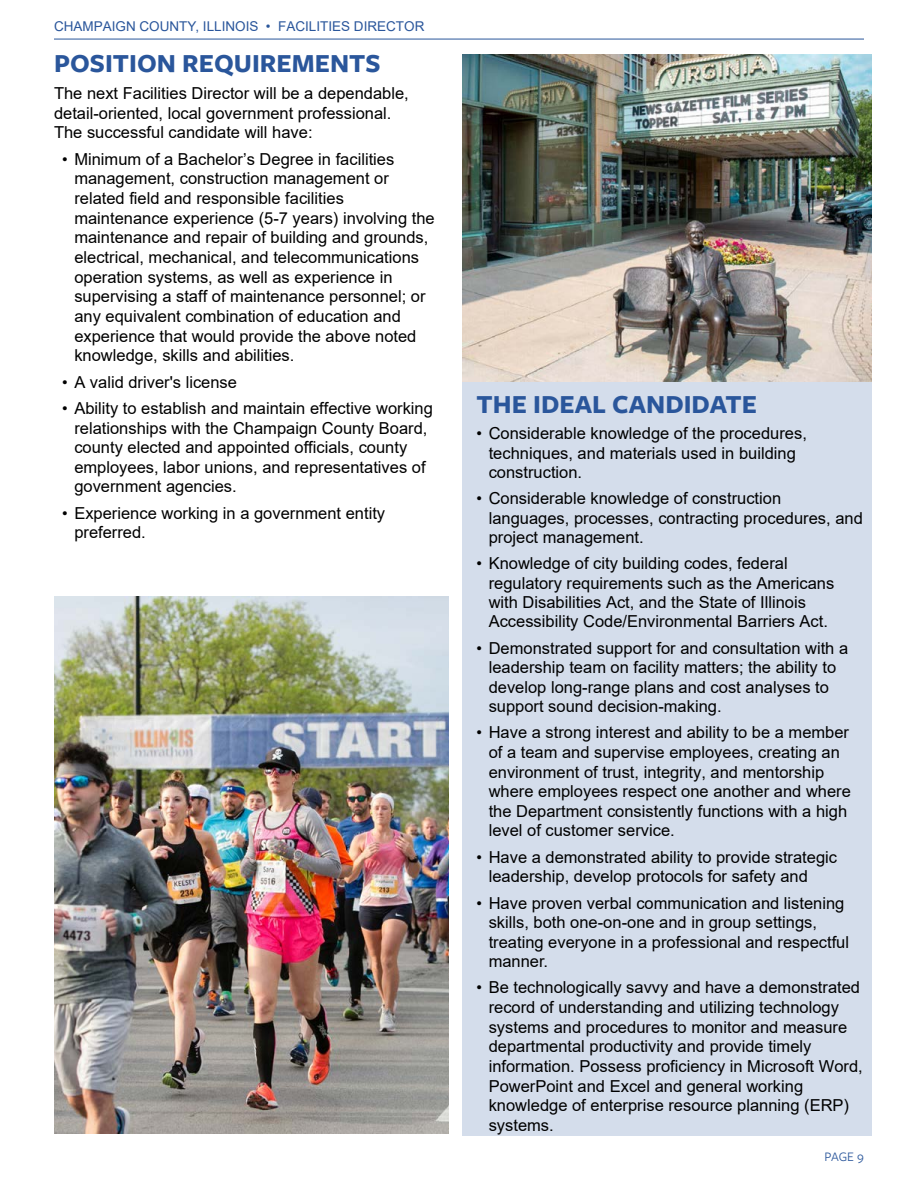
<style>
.page{position:relative;width:918px;height:1188px;background:#fff}
.page>*{position:absolute;margin:0;border:0;box-sizing:border-box;transform-origin:0 0}
.t1{font:700 27px "Freight Sans Pro";color:#2a569b}
.t2{font:16.5px/19.6px "Arial";color:#000}
.t3{font:13.5px "Arial";color:#2a569b}
.t4{font:13.5px "Freight Sans Pro";color:#2a569b}
.s1{font-family:"Europa"}
</style>
<div class="page">
<div style="left:462px;top:382px;width:409px;height:754px;background:#d4ddeb"></div>
<img style="left:462px;top:54px;width:409px;height:328px">
<hr style="left:54px;top:39px;width:810px;height:1px;background:#2a569b">
<img style="left:54px;top:596px;width:395px;height:538px">
<p class="t3" style="left:54px;top:17px;width:372px">CHAMPAIGN COUNTY, ILLINOIS • FACILITIES DIRECTOR</p>
<h1 class="t1" style="left:54px;top:45px;width:328px">POSITION REQUIREMENTS</h1>
<p class="t2" style="left:54px;top:83px;width:356px">The next Facilities Director will be a dependable, detail-oriented, local government professional.<br>The successful candidate will have:</p>
<p class="t2" style="left:74px;top:149px;width:362px;text-indent:-13px"><span class="s1">•</span> Minimum of a Bachelor’s Degree in facilities management, construction management or related field and responsible facilities maintenance experience (5-7 years) involving the maintenance and repair of building and grounds, electrical, mechanical, and telecommunications operation systems, as well as experience in supervising a staff of maintenance personnel; or any equivalent combination of education and experience that would provide the above noted knowledge, skills and abilities.</p>
<p class="t2" style="left:61px;top:372px;width:178px"><span class="s1">•</span> A valid driver's license</p>
<p class="t2" style="left:74px;top:399px;width:360px;text-indent:-13px"><span class="s1">•</span> Ability to establish and maintain effective working relationships with the Champaign County Board, county elected and appointed officials, county employees, labor unions, and representatives of government agencies.</p>
<p class="t2" style="left:74px;top:504px;width:312px;line-height:18.6px;text-indent:-13px"><span class="s1">•</span> Experience working in a government entity preferred.</p>
<h1 class="t1" style="left:477px;top:385px;width:282px">THE IDEAL CANDIDATE</h1>
<p class="t2" style="left:489px;top:424px;width:320px;line-height:19.2px;text-indent:-13px"><span class="s1">•</span> Considerable knowledge of the procedures, techniques, and materials used in building construction.</p>
<p class="t2" style="left:489px;top:489px;width:376px;line-height:19.2px;text-indent:-13px"><span class="s1">•</span> Considerable knowledge of construction languages, processes, contracting procedures, and project management.</p>
<p class="t2" style="left:489px;top:554px;width:347px;line-height:19.2px;text-indent:-13px"><span class="s1">•</span> Knowledge of city building codes, federal regulatory requirements such as the Americans with Disabilities Act, and the State of Illinois Accessibility Code/Environmental Barriers Act.</p>
<p class="t2" style="left:489px;top:638px;width:361px;text-indent:-13px"><span class="s1">•</span> Demonstrated support for and consultation with a leadership team on facility matters; the ability to develop long-range plans and cost analyses to support sound decision-making.</p>
<p class="t2" style="left:489px;top:723px;width:364px;text-indent:-13px"><span class="s1">•</span> Have a strong interest and ability to be a member of a team and supervise employees, creating an environment of trust, integrity, and mentorship where employees respect one another and where the Department consistently functions with a high level of customer service.</p>
<p class="t2" style="left:489px;top:847px;width:350px;line-height:19.2px;text-indent:-13px"><span class="s1">•</span> Have a demonstrated ability to provide strategic leadership, develop protocols for safety and</p>
<p class="t2" style="left:489px;top:893px;width:362px;text-indent:-13px"><span class="s1">•</span> Have proven verbal communication and listening skills, both one-on-one and in group settings, treating everyone in a professional and respectful manner.</p>
<p class="t2" style="left:489px;top:978px;width:376px;text-indent:-13px"><span class="s1">•</span> Be technologically savvy and have a demonstrated record of understanding and utilizing technology systems and procedures to monitor and measure departmental productivity and provide timely information. Possess proficiency in Microsoft Word, PowerPoint and Excel and general working knowledge of enterprise resource planning (ERP) systems.</p>
<p class="t4" style="left:825px;top:1147px;width:41px">PAGE 9</p>
</div>
